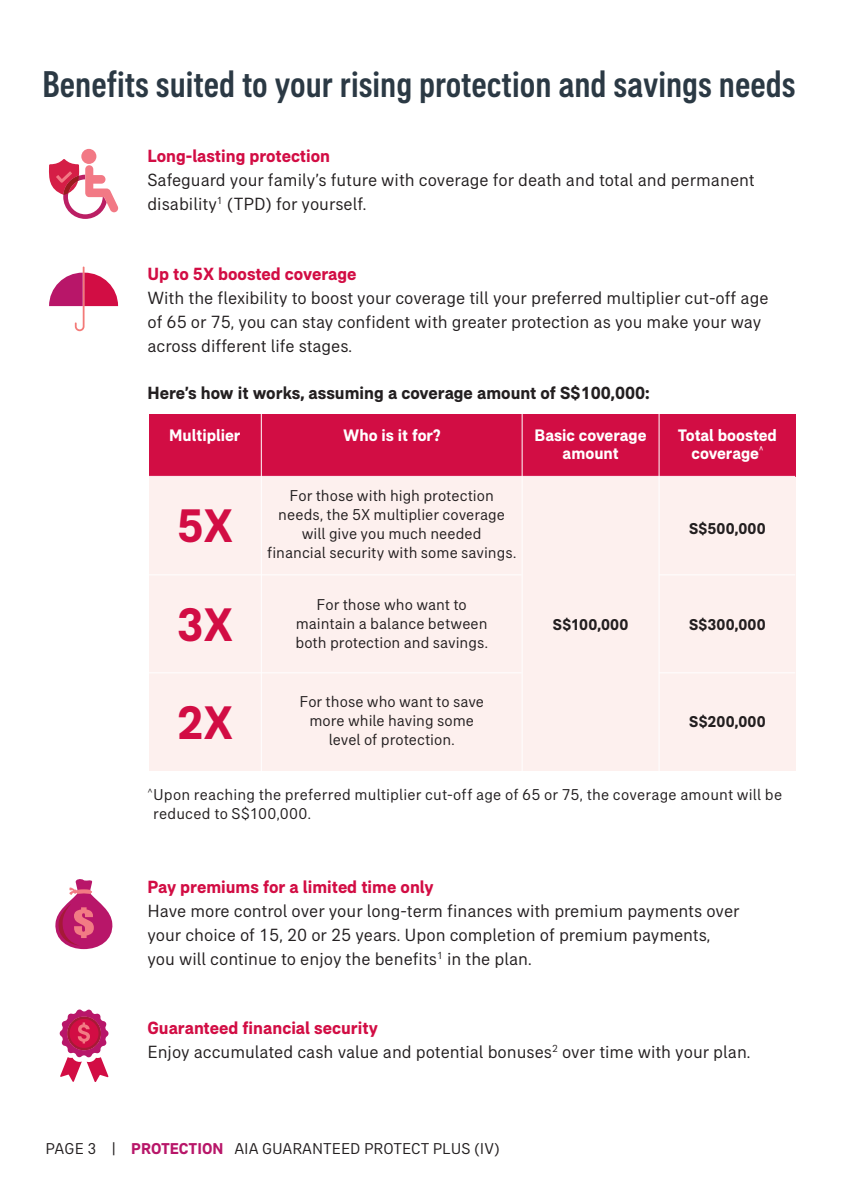
<style>
.page{position:relative;width:842px;height:1191px;background:#fff}
.page>*{position:absolute;margin:0;border:0;box-sizing:border-box;transform-origin:0 0}
.t1{font:700 48px "AIA Everest";color:#d20d44}
.t2{font:500 condensed 38px "AIA Everest";color:#2b3944}
.t3{font:18px/24px "AIA Everest";color:#231f20}
.t4{font:700 18px "AIA Everest";color:#d20d44}
.t5{font:700 18px "AIA Everest";color:#231f20}
.t6{font:700 17px/18px "AIA Everest";color:#fff;text-align:center}
.Body_Copy{font:16px/19px "AIA Everest";color:#231f20;text-align:center}
.t7{font:700 16px "AIA Everest";letter-spacing:.015em;color:#231f20}
.s1{font-weight:700;color:#b81669}
</style>
<div class="page">
<div style="left:149px;top:476px;width:646px;height:295px;background:#fdf0ee"></div>
<div style="left:149px;top:414px;width:646px;height:62px;background:#d20d44"></div>
<hr style="left:149px;top:672px;width:373px;height:1px;background:#fff">
<hr style="left:149px;top:574px;width:373px;height:1px;background:#fff">
<hr style="left:659px;top:672px;width:136px;height:1px;background:#fff">
<hr style="left:659px;top:574px;width:136px;height:1px;background:#fff">
<hr style="left:149px;top:476px;width:646px;height:1px;background:#fff">
<hr style="left:261px;top:414px;width:1px;height:357px;background:#fff">
<hr style="left:522px;top:414px;width:1px;height:357px;background:#fff">
<hr style="left:659px;top:414px;width:1px;height:357px;background:#fff">
<div style="left:81px;top:149px;width:15px;height:15px;background:#f27985;border-radius:50%"></div>
<svg style="left:49px;top:159px;width:70px;height:60px"></svg>
<svg style="left:49px;top:266px;width:69px;height:65px"></svg>
<svg style="left:55px;top:879px;width:58px;height:70px"></svg>
<svg style="left:59px;top:1009px;width:50px;height:73px"></svg>
<p class="t2" style="left:43px;top:62px;width:755px">Benefits suited to your rising protection and savings needs</p>
<p class="t4" style="left:147px;top:146px;width:184px">Long-lasting protection</p>
<p class="t3" style="left:147px;top:168px;width:609px">Safeguard your family’s future with coverage for death and total and permanent disability<sup>1</sup> (TPD) for yourself.</p>
<p class="t4" style="left:147px;top:263px;width:211px">Up to 5X boosted coverage</p>
<p class="t3" style="left:147px;top:286px;width:623px">With the flexibility to boost your coverage till your preferred multiplier cut-off age of 65 or 75, you can stay confident with greater protection as you make your way across different life stages.</p>
<p class="t5" style="left:147px;top:382px;width:504px">Here’s how it works, assuming a coverage amount of S$100,000:</p>
<p class="t6" style="left:169px;top:426px;width:73px">Multiplier</p>
<p class="t6" style="left:343px;top:426px;width:99px">Who is it for?</p>
<p class="t1" style="left:177px;top:498px;width:58px">5X</p>
<p class="t1" style="left:177px;top:597px;width:58px">3X</p>
<p class="t1" style="left:177px;top:694px;width:58px">2X</p>
<p class="Body_Copy" style="left:267px;top:486px;width:251px">For those with high protection needs, the 5X multiplier coverage will give you much needed<br>financial security with some savings.</p>
<p class="Body_Copy" style="left:295px;top:595px;width:194px">For those who want to maintain a balance between both protection and savings.</p>
<p class="Body_Copy" style="left:299px;top:691px;width:186px">For those who want to save more while having some level of protection.</p>
<p class="t6" style="left:535px;top:426px;width:113px">Basic coverage</p>
<p class="t6" style="left:563px;top:444px;width:57px">amount</p>
<p class="t6" style="left:678px;top:426px;width:101px">Total boosted coverage<sup>^</sup></p>
<p class="t7" style="left:689px;top:519px;width:78px">S$500,000</p>
<p class="t7" style="left:553px;top:615px;width:77px">S$100,000</p>
<p class="t7" style="left:689px;top:615px;width:78px">S$300,000</p>
<p class="t7" style="left:689px;top:711px;width:78px">S$200,000</p>
<p class="Body_Copy" style="left:153px;top:785px;width:631px;text-align:left;text-indent:-6px"><sup>^</sup>Upon reaching the preferred multiplier cut-off age of 65 or 75, the coverage amount will be reduced to S$100,000.</p>
<p class="t4" style="left:147px;top:876px;width:288px">Pay premiums for a limited time only</p>
<p class="t3" style="left:147px;top:898px;width:594px">Have more control over your long-term finances with premium payments over your choice of 15, 20 or 25 years. Upon completion of premium payments, you will continue to enjoy the benefits<sup>1</sup> in the plan.</p>
<p class="t4" style="left:147px;top:1017px;width:232px">Guaranteed financial security</p>
<p class="t3" style="left:147px;top:1040px;width:605px">Enjoy accumulated cash value and potential bonuses<sup>2</sup> over time with your plan.</p>
<p class="Body_Copy" style="left:45px;top:1139px;width:456px">PAGE 3 | <span class="s1">PROTECTION</span> AIA GUARANTEED PROTECT PLUS (IV)</p>
</div>
